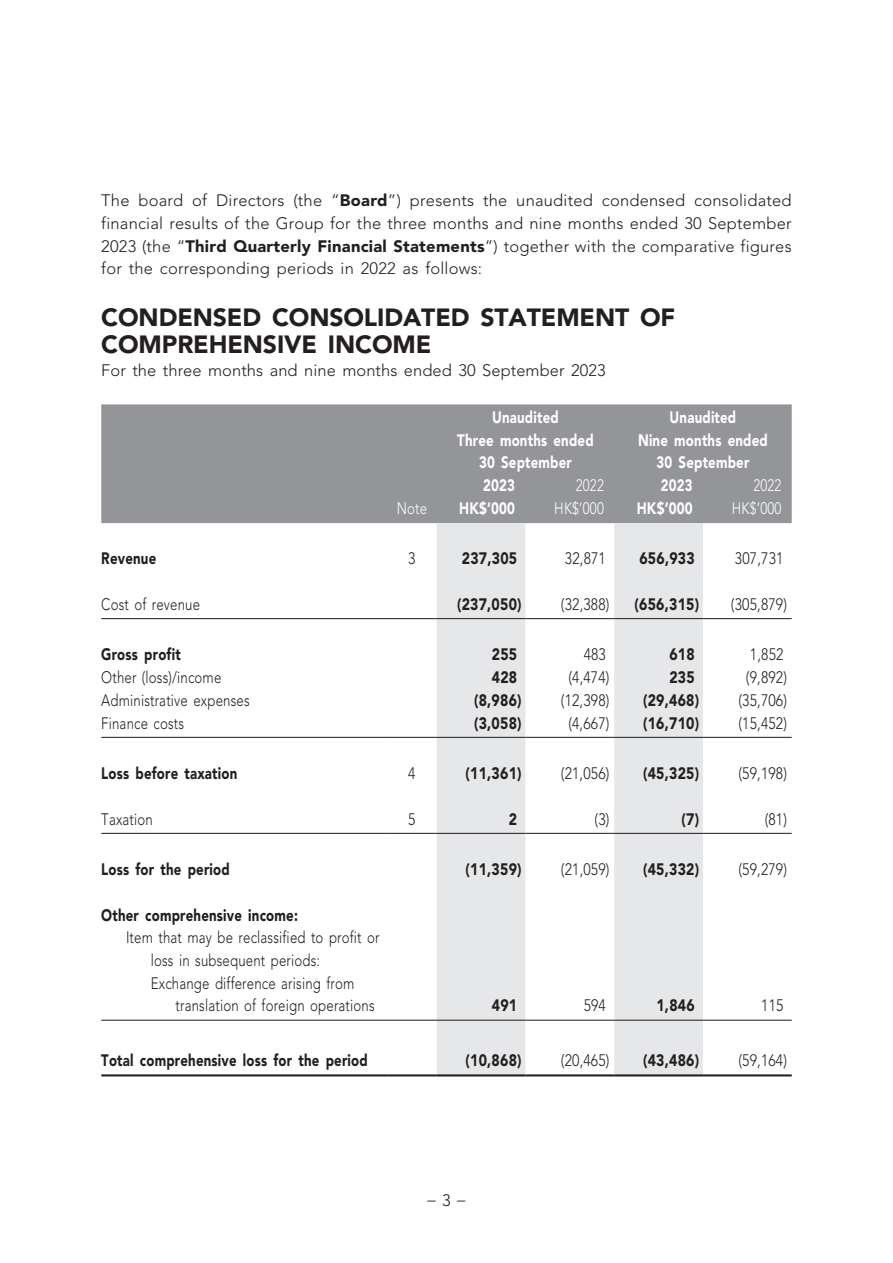
<style>
.page{position:relative;width:893px;height:1263px;background:#fff}
.page>*{position:absolute;margin:0;border:0;box-sizing:border-box;transform-origin:0 0}
.t1{font:900 24.75px/26.8px "Avenir LT Std";letter-spacing:-.005em;color:#231f20}
.t2{font:300 16.5px/22.6px "Avenir LT Std";letter-spacing:.015em;color:#231f20;text-align:justify}
.t3{font:300 16.5px "Avenir LT Std";letter-spacing:.015em;color:#231f20;scale:.8 1}
.t4{font:300 16.5px "Avenir LT Std";letter-spacing:.015em;color:#231f20;scale:.85 1}
.t5{font:900 16.5px "Avenir LT Std";letter-spacing:.015em;color:#231f20;scale:.85 1}
.t6{font:900 16.5px "Avenir LT Std";letter-spacing:.015em;color:#231f20;scale:.8 1}
.t7{font:900 16.5px/22.6px "Avenir LT Std";letter-spacing:.015em;color:#fff;text-align:center;scale:.8 1}
.t8{font:300 16.5px "Avenir LT Std";letter-spacing:.015em;color:#fff;scale:.8 1}
.s1{font-weight:900}
</style>
<div class="page">
<div style="left:101px;top:404px;width:691px;height:119px;background:#939598"></div>
<svg style="left:437px;top:523px;width:266px;height:551px;fill:#e6e7e9"></svg>
<hr style="left:101px;top:618px;width:286px;height:1px;background:#231f20">
<hr style="left:387px;top:618px;width:50px;height:1px;background:#231f20">
<hr style="left:437px;top:618px;width:88px;height:1px;background:#231f20">
<hr style="left:525px;top:618px;width:89px;height:1px;background:#231f20">
<hr style="left:614px;top:618px;width:89px;height:1px;background:#231f20">
<hr style="left:703px;top:618px;width:89px;height:1px;background:#231f20">
<hr style="left:101px;top:737px;width:286px;height:1px;background:#231f20">
<hr style="left:387px;top:737px;width:50px;height:1px;background:#231f20">
<hr style="left:437px;top:737px;width:88px;height:1px;background:#231f20">
<hr style="left:525px;top:737px;width:89px;height:1px;background:#231f20">
<hr style="left:614px;top:737px;width:89px;height:1px;background:#231f20">
<hr style="left:703px;top:737px;width:89px;height:1px;background:#231f20">
<hr style="left:101px;top:833px;width:286px;height:1px;background:#231f20">
<hr style="left:387px;top:833px;width:50px;height:1px;background:#231f20">
<hr style="left:437px;top:833px;width:88px;height:1px;background:#231f20">
<hr style="left:525px;top:833px;width:89px;height:1px;background:#231f20">
<hr style="left:614px;top:833px;width:89px;height:1px;background:#231f20">
<hr style="left:703px;top:833px;width:89px;height:1px;background:#231f20">
<hr style="left:101px;top:1020px;width:286px;height:1px;background:#231f20">
<hr style="left:387px;top:1020px;width:50px;height:1px;background:#231f20">
<hr style="left:437px;top:1020px;width:88px;height:1px;background:#231f20">
<hr style="left:525px;top:1020px;width:89px;height:1px;background:#231f20">
<hr style="left:614px;top:1020px;width:89px;height:1px;background:#231f20">
<hr style="left:703px;top:1020px;width:89px;height:1px;background:#231f20">
<hr style="left:101px;top:1074px;width:286px;height:2px;background:#231f20">
<hr style="left:387px;top:1074px;width:50px;height:2px;background:#231f20">
<hr style="left:437px;top:1074px;width:88px;height:2px;background:#231f20">
<hr style="left:525px;top:1074px;width:89px;height:2px;background:#231f20">
<hr style="left:614px;top:1074px;width:89px;height:2px;background:#231f20">
<hr style="left:703px;top:1074px;width:89px;height:2px;background:#231f20">
<p class="t2" style="left:101px;top:189px;width:692px">The board of Directors (the “<span class="s1">Board</span>”) presents the unaudited condensed consolidated financial results of the Group for the three months and nine months ended 30 September 2023 (the “<span class="s1">Third Quarterly Financial Statements</span>”) together with the comparative figures for the corresponding periods in 2022 as follows:</p>
<p class="t1" style="left:101px;top:304px;width:576px">CONDENSED CONSOLIDATED STATEMENT OF<br>COMPREHENSIVE INCOME</p>
<p class="t2" style="left:101px;top:359px;width:506px">For the three months and nine months ended 30 September 2023</p>
<p class="t7" style="left:492px;top:406px;width:85px">Unaudited</p>
<p class="t7" style="left:670px;top:406px;width:85px">Unaudited</p>
<p class="t7" style="left:457px;top:429px;width:172px">Three months ended<br>30 September</p>
<p class="t7" style="left:638px;top:429px;width:164px">Nine months ended<br>30 September</p>
<p class="t7" style="left:483px;top:474px;width:41px">2023</p>
<p class="t8" style="left:576px;top:476px;width:36px">2022</p>
<p class="t7" style="left:661px;top:474px;width:41px">2023</p>
<p class="t8" style="left:753px;top:476px;width:36px">2022</p>
<p class="t8" style="left:397px;top:498px;width:39px">Note</p>
<p class="t7" style="left:459px;top:497px;width:71px">HK$’000</p>
<p class="t8" style="left:554px;top:498px;width:63px">HK$’000</p>
<p class="t7" style="left:637px;top:497px;width:71px">HK$’000</p>
<p class="t8" style="left:732px;top:498px;width:63px">HK$’000</p>
<p class="t6" style="left:101px;top:549px;width:70px">Revenue</p>
<p class="t4" style="left:408px;top:549px;width:10px">3</p>
<p class="t5" style="left:462px;top:549px;width:67px">237,305</p>
<p class="t4" style="left:565px;top:549px;width:50px">32,871</p>
<p class="t5" style="left:639px;top:549px;width:67px">656,933</p>
<p class="t4" style="left:735px;top:549px;width:59px">307,731</p>
<p class="t3" style="left:101px;top:594px;width:125px">Cost of revenue</p>
<p class="t5" style="left:457px;top:594px;width:77px">(237,050)</p>
<p class="t4" style="left:561px;top:594px;width:59px">(32,388)</p>
<p class="t5" style="left:635px;top:594px;width:77px">(656,315)</p>
<p class="t4" style="left:731px;top:594px;width:68px">(305,879)</p>
<p class="t6" style="left:101px;top:645px;width:101px">Gross profit</p>
<p class="t5" style="left:492px;top:645px;width:31px">255</p>
<p class="t4" style="left:584px;top:645px;width:28px">483</p>
<p class="t5" style="left:669px;top:645px;width:31px">618</p>
<p class="t4" style="left:750px;top:645px;width:41px">1,852</p>
<p class="t3" style="left:101px;top:668px;width:152px">Other (loss)/income</p>
<p class="t5" style="left:492px;top:667px;width:31px">428</p>
<p class="t4" style="left:568px;top:668px;width:50px">(4,474)</p>
<p class="t5" style="left:669px;top:667px;width:31px">235</p>
<p class="t4" style="left:746px;top:668px;width:50px">(9,892)</p>
<p class="t3" style="left:101px;top:690px;width:187px">Administrative expenses</p>
<p class="t5" style="left:474px;top:690px;width:57px">(8,986)</p>
<p class="t4" style="left:561px;top:690px;width:59px">(12,398)</p>
<p class="t5" style="left:643px;top:690px;width:67px">(29,468)</p>
<p class="t4" style="left:738px;top:690px;width:59px">(35,706)</p>
<p class="t3" style="left:101px;top:713px;width:105px">Finance costs</p>
<p class="t5" style="left:474px;top:713px;width:57px">(3,058)</p>
<p class="t4" style="left:568px;top:713px;width:50px">(4,667)</p>
<p class="t5" style="left:643px;top:713px;width:67px">(16,710)</p>
<p class="t4" style="left:738px;top:713px;width:59px">(15,452)</p>
<p class="t6" style="left:101px;top:763px;width:172px">Loss before taxation</p>
<p class="t4" style="left:408px;top:764px;width:10px">4</p>
<p class="t5" style="left:466px;top:763px;width:67px">(11,361)</p>
<p class="t4" style="left:561px;top:764px;width:59px">(21,056)</p>
<p class="t5" style="left:643px;top:763px;width:67px">(45,325)</p>
<p class="t4" style="left:738px;top:764px;width:59px">(59,198)</p>
<p class="t3" style="left:101px;top:809px;width:66px">Taxation</p>
<p class="t4" style="left:408px;top:809px;width:10px">5</p>
<p class="t5" style="left:509px;top:809px;width:11px">2</p>
<p class="t4" style="left:595px;top:809px;width:19px">(3)</p>
<p class="t5" style="left:682px;top:809px;width:22px">(7)</p>
<p class="t4" style="left:765px;top:809px;width:28px">(81)</p>
<p class="t6" style="left:101px;top:859px;width:162px">Loss for the period</p>
<p class="t5" style="left:466px;top:859px;width:67px">(11,359)</p>
<p class="t4" style="left:561px;top:860px;width:59px">(21,059)</p>
<p class="t5" style="left:643px;top:859px;width:67px">(45,332)</p>
<p class="t4" style="left:738px;top:860px;width:59px">(59,279)</p>
<p class="t6" style="left:101px;top:905px;width:247px">Other comprehensive income:</p>
<p class="t3" style="left:126px;top:928px;width:318px">Item that may be reclassified to profit or</p>
<p class="t3" style="left:151px;top:950px;width:213px">loss in subsequent periods:</p>
<p class="t3" style="left:151px;top:973px;width:256px">Exchange difference arising from</p>
<p class="t3" style="left:176px;top:996px;width:250px">translation of foreign operations</p>
<p class="t5" style="left:492px;top:996px;width:31px">491</p>
<p class="t4" style="left:584px;top:996px;width:28px">594</p>
<p class="t5" style="left:656px;top:996px;width:46px">1,846</p>
<p class="t4" style="left:761px;top:996px;width:28px">115</p>
<p class="t6" style="left:101px;top:1050px;width:335px">Total comprehensive loss for the period</p>
<p class="t5" style="left:466px;top:1050px;width:67px">(10,868)</p>
<p class="t4" style="left:561px;top:1051px;width:59px">(20,465)</p>
<p class="t5" style="left:643px;top:1050px;width:67px">(43,486)</p>
<p class="t4" style="left:738px;top:1051px;width:59px">(59,164)</p>
<p class="t2" style="left:427px;top:1188px;width:40px">– 3 –</p>
</div>
